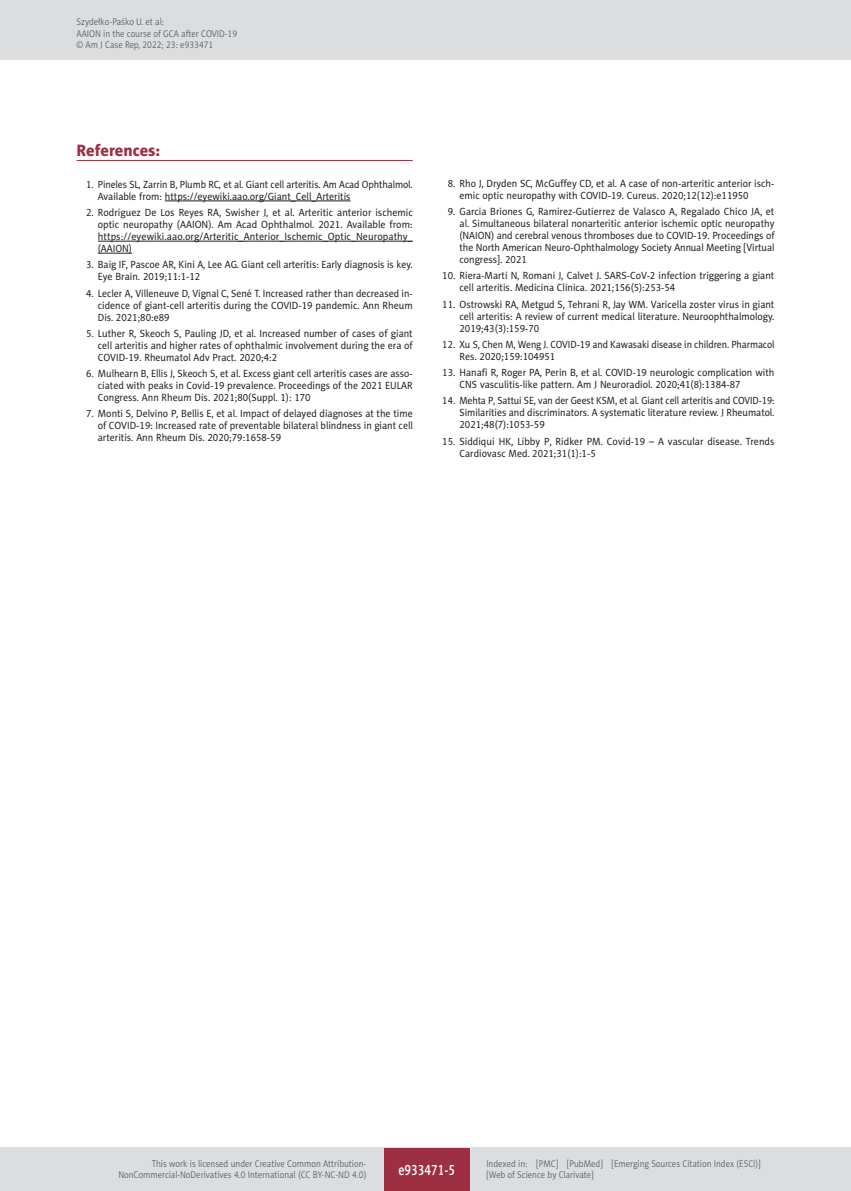
<style>
.page{position:relative;width:851px;height:1191px;background:#fff}
.page>*{position:absolute;margin:0;border:0;box-sizing:border-box;transform-origin:0 0}
.AJCR_Referencje_Tytu{font:16.5px "Naomi Sans EFN Heavy";color:#9d2f42}
.t1{font:15px "Naomi Sans EFN Medium";color:#fff;scale:.8 1}
.AJCR_Referencje_punk{font:10.5px/12px "Naomi Sans EFN";color:#231f20;text-align:justify;scale:.95 1}
.AJCR_Referencje_punk-2{font:10.5px/12px "Naomi Sans EFN";color:#231f20;text-align:justify;scale:.94 1}
.AJCR_Referencje_punk-3{font:10.5px/12px "Naomi Sans EFN";color:#231f20;scale:.93 1}
.AJCR_Referencje_punk-4{font:10.5px/12px "Naomi Sans EFN";color:#231f20;text-align:justify;scale:.92 1}
.t2{font:9.75px/11.2px "Naomi Sans EFN Light";color:#57585a;scale:.9 1}
.s1{font-style:italic}
</style>
<div class="page">
<hr style="left:77px;top:160px;width:335px;height:1px;background:#9d2f42">
<hr style="left:165px;top:201px;width:185px;height:1px;background:#231f20">
<hr style="left:98px;top:241px;width:314px;height:1px;background:#231f20">
<hr style="left:98px;top:253px;width:34px;height:1px;background:#231f20">
<div style="left:0;top:0;width:850px;height:60px;background:#dcdddf"></div>
<div style="left:0;top:1148px;width:850px;height:43px;background:#dcdddf"></div>
<div style="left:384px;top:1147px;width:85px;height:43px;background:#9d2f42"></div>
<p class="t2" style="left:77px;top:16px;width:180px">Szydełko-Paśko U. et al:<br>AAION in the course of GCA after COVID-19 © Am J Case Rep, 2022; 23: e933471</p>
<p class="AJCR_Referencje_Tytu" style="left:77px;top:140px;width:85px">References:</p>
<p class="AJCR_Referencje_punk-3" style="left:98px;top:178px;width:340px;text-indent:-12px">1. Pineles SL, Zarrin B, Plumb RC, et al. Giant cell arteritis. Am Acad Ophthalmol.<br>Available from: https://eyewiki.aao.org/Giant_Cell_Arteritis</p>
<p class="AJCR_Referencje_punk" style="left:98px;top:207px;width:333px;text-indent:-12px">2. Rodriguez De Los Reyes RA, Swisher J, et al. Arteritic anterior ischemic optic neuropathy (AAION). Am Acad Ophthalmol. 2021. Available from: https://eyewiki.aao.org/Arteritic_Anterior_Ischemic_Optic_Neuropathy_ (AAION)</p>
<p class="AJCR_Referencje_punk" style="left:98px;top:259px;width:333px;text-indent:-12px">3. Baig IF, Pascoe AR, Kini A, Lee AG. Giant cell arteritis: Early diagnosis is key.<br>Eye Brain. 2019;11:1-12</p>
<p class="AJCR_Referencje_punk-2" style="left:98px;top:287px;width:336px;text-indent:-12px">4. Lecler A, Villeneuve D, Vignal C<span class="s1">,</span> Sené T. Increased rather than decreased in&shy;cidence of giant-cell arteritis during the COVID-19 pandemic. Ann Rheum Dis. 2021;80:e89</p>
<p class="AJCR_Referencje_punk" style="left:98px;top:327px;width:333px;text-indent:-12px">5. Luther R, Skeoch S, Pauling JD, et al. Increased number of cases of giant cell arteritis and higher rates of ophthalmic involvement during the era of COVID-19. Rheumatol Adv Pract. 2020;4:2</p>
<p class="AJCR_Referencje_punk-2" style="left:98px;top:368px;width:336px;text-indent:-12px">6. Mulhearn B, Ellis J, Skeoch S, et al. Excess giant cell arteritis cases are asso&shy;ciated with peaks in Covid-19 prevalence. Proceedings of the 2021 EULAR Congress. Ann Rheum Dis. 2021;80(Suppl. 1): 170</p>
<p class="AJCR_Referencje_punk" style="left:98px;top:408px;width:333px;text-indent:-12px">7. Monti S, Delvino P, Bellis E, et al. Impact of delayed diagnoses at the time of COVID-19: Increased rate of preventable bilateral blindness in giant cell arteritis. Ann Rheum Dis. 2020;79:1658-59</p>
<p class="AJCR_Referencje_punk" style="left:459px;top:177px;width:333px;text-indent:-12px">8. Rho J, Dryden SC, McGuffey CD, et al. A case of non-arteritic anterior isch&shy;emic optic neuropathy with COVID-19. Cureus. 2020;12(12):e11950</p>
<p class="AJCR_Referencje_punk" style="left:459px;top:206px;width:333px;text-indent:-12px">9. Garcia Briones G, Ramirez-Gutierrez de Valasco A, Regalado Chico JA, et al. Simultaneous bilateral nonarteritic anterior ischemic optic neuropathy (NAION) and cerebral venous thromboses due to COVID-19. Proceedings of the North American Neuro-Ophthalmology Society Annual Meeting [Virtual congress]. 2021</p>
<p class="AJCR_Referencje_punk" style="left:459px;top:270px;width:333px;text-indent:-17px">10. Riera-Marti N, Romani J, Calvet J. SARS-CoV-2 infection triggering a giant cell arteritis. Medicina Clinica. 2021;156(5):253-54</p>
<p class="AJCR_Referencje_punk" style="left:459px;top:298px;width:333px;text-indent:-17px">11. Ostrowski RA, Metgud S, Tehrani R, Jay WM. Varicella zoster virus in giant cell arteritis: A review of current medical literature. Neuroophthalmology.<br>2019;43(3):159-70</p>
<p class="AJCR_Referencje_punk-3" style="left:459px;top:338px;width:340px;text-indent:-17px">12. Xu S, Chen M, Weng J. COVID-19 and Kawasaki disease in children. Pharmacol<br>Res. 2020;159:104951</p>
<p class="AJCR_Referencje_punk" style="left:459px;top:367px;width:333px;text-indent:-17px">13. Hanafi R, Roger PA, Perin B, et al. COVID-19 neurologic complication with<br>CNS vasculitis-like pattern. Am J Neuroradiol. 2020;41(8):1384-87</p>
<p class="AJCR_Referencje_punk-4" style="left:459px;top:395px;width:344px;text-indent:-17px">14. Mehta P, Sattui SE, van der Geest KSM, et al. Giant cell arteritis and COVID-19:<br>Similarities and discriminators. A systematic literature review. J Rheumatol.<br>2021;48(7):1053-59</p>
<p class="AJCR_Referencje_punk" style="left:459px;top:435px;width:333px;text-indent:-17px">15. Siddiqui HK, Libby P, Ridker PM. Covid-19 – A vascular disease. Trends<br>Cardiovasc Med. 2021;31(1):1-5</p>
<p class="t2" style="left:118px;top:1158px;width:277px;text-align:right">This work is licensed under Creative Common Attribution-<br>NonCommercial-NoDerivatives 4.0 International (CC BY-NC-ND 4.0)</p>
<h2 class="t1" style="left:398px;top:1160px;width:72px">e933471-5</h2>
<p class="t2" style="left:486px;top:1158px;width:306px">Indexed in: [PMC] [PubMed] [Emerging Sources Citation Index (ESCI)] [Web of Science by Clarivate]</p>
</div>
